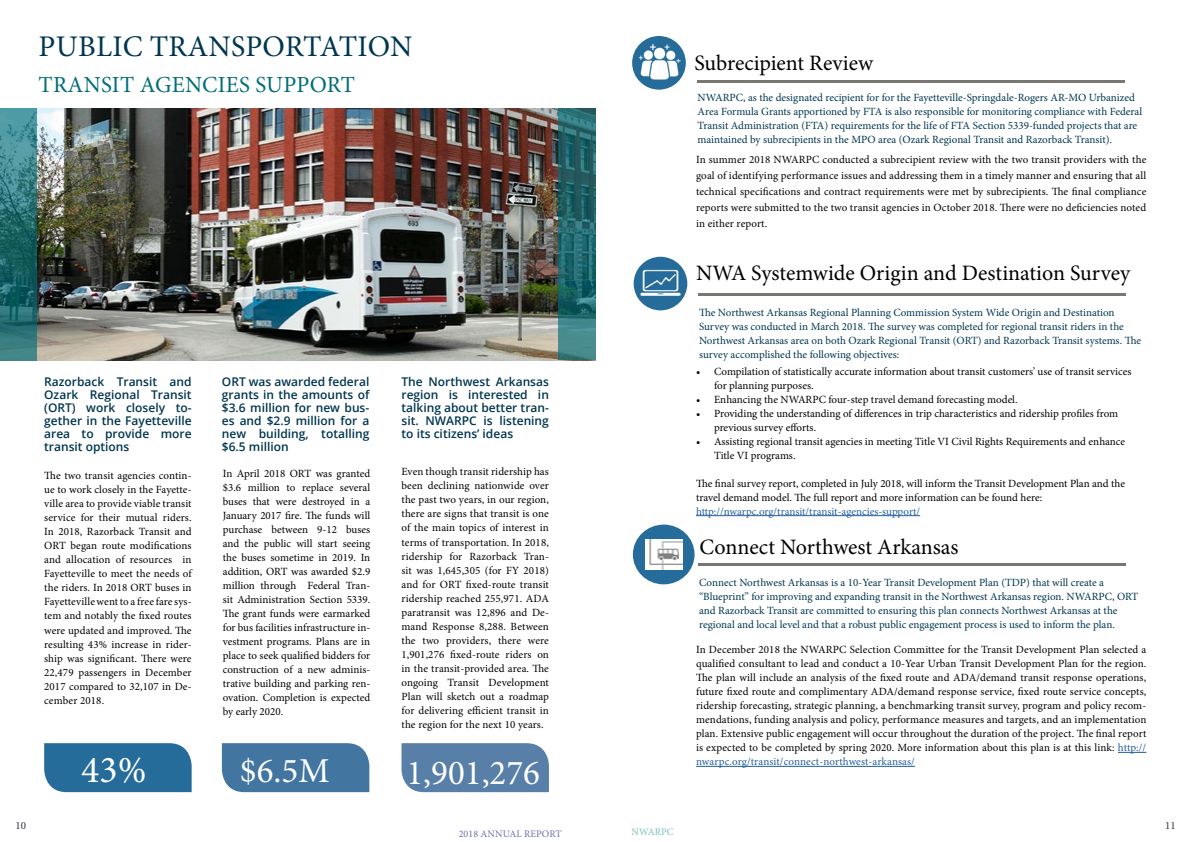
<style>
.page{position:relative;width:1191px;height:842px;background:#fff}
.page>*{position:absolute;margin:0;border:0;box-sizing:border-box;transform-origin:0 0}
.t1{font:38px "Minion Pro";color:#fff}
.t2{font:35px "Minion Pro";color:#fff}
.t3{font:30px "Minion Pro";letter-spacing:.01em;color:#003650}
.t4{font:23px "Minion Pro";letter-spacing:.01em;color:#006d79}
.t5{font:22px "Minion Pro";color:#000}
.t6{font:600 12px/13px "Open Sans";color:#003650;text-align:justify}
.t7{font:11px/14px "Minion Pro";color:#000;text-align:justify}
.t8{font:11px/14px "Minion Pro";color:#003650}
.t9{font:11px "Minion Pro";letter-spacing:-.005em;color:#215e9e}
.t10{font:11px "Minion Pro";color:#2e363f}
.t11{font:10px "Minion Pro";letter-spacing:.01em;color:#6c70ab}
.t12{font:10px "Minion Pro";letter-spacing:.01em;color:#7abfba}
.s1{color:#215e9e}
</style>
<div class="page">
<img style="left:36px;top:108px;width:522px;height:252px">
<svg style="left:558px;top:108px;width:37px;height:252px"></svg>
<svg style="left:0;top:108px;width:36px;height:252px"></svg>
<div style="left:44px;top:743px;width:148px;height:49px;background:#266c9a"></div>
<div style="left:222px;top:743px;width:147px;height:49px;background:#4275a0"></div>
<div style="left:401px;top:743px;width:148px;height:49px;background:#587fa8"></div>
<div style="left:632px;top:36px;width:54px;height:54px;background:#266c9a;border-radius:50%"></div>
<img style="left:638px;top:40px;width:42px;height:43px">
<hr style="left:697px;top:80px;width:427px;height:2px;background:#797772">
<div style="left:633px;top:257px;width:54px;height:53px;background:#266c9a;border-radius:50%"></div>
<img style="left:637px;top:262px;width:46px;height:46px">
<hr style="left:696px;top:515px;width:224px;height:1px;background:#215e9e">
<hr style="left:699px;top:293px;width:427px;height:2px;background:#797772">
<svg style="left:1118px;top:752px;width:28px;height:1px"></svg>
<hr style="left:696px;top:766px;width:219px;height:1px;background:#215e9e">
<hr style="left:699px;top:564px;width:427px;height:2px;background:#797772">
<div style="left:633px;top:525px;width:61px;height:59px;background:#266c9a;border-radius:50%"></div>
<img style="left:646px;top:539px;width:36px;height:30px">
<h3 class="t3" style="left:39px;top:27px;width:375px">PUBLIC TRANSPORTATION</h3>
<h3 class="t4" style="left:39px;top:70px;width:318px">TRANSIT AGENCIES SUPPORT</h3>
<p class="t6" style="left:44px;top:375px;width:149px">Razorback Transit and Ozark Regional Transit (ORT) work closely to&shy;gether in the Fayetteville area to provide more transit options</p>
<p class="t6" style="left:222px;top:375px;width:149px">ORT was awarded federal grants in the amounts of $3.6 million for new bus&shy;es and $2.9 million for a new building, totalling $6.5 million</p>
<p class="t6" style="left:401px;top:374px;width:149px">The Northwest Arkansas region is interested in talking about better tran&shy;sit. NWARPC is listening to its citizens’ ideas</p>
<p class="t7" style="left:223px;top:467px;width:149px">In April 2018 ORT was granted $3.6 million to replace several buses that were destroyed in a January 2017 fire. The funds will purchase between 9-12 buses and the public will start seeing the buses sometime in 2019. In addition, ORT was awarded $2.9 million through Federal Tran&shy;sit Administration Section 5339.<br>The grant funds were earmarked for bus facilities infrastructure in&shy;vestment programs. Plans are in place to seek qualified bidders for construction of a new adminis&shy;trative building and parking ren&shy;ovation. Completion is expected by early 2020.</p>
<p class="t7" style="left:401px;top:465px;width:149px">Even though transit ridership has been declining nationwide over the past two years, in our region, there are signs that transit is one of the main topics of interest in terms of transportation. In 2018, ridership for Razorback Tran&shy;sit was 1,645,305 (for FY 2018) and for ORT fixed-route transit ridership reached 255,971. ADA paratransit was 12,896 and De&shy;mand Response 8,288. Between the two providers, there were 1,901,276 fixed-route riders on in the transit-provided area. The ongoing Transit Development Plan will sketch out a roadmap for delivering efficient transit in the region for the next 10 years.</p>
<h1 class="t1" style="left:81px;top:744px;width:67px">43%</h1>
<h2 class="t2" style="left:240px;top:748px;width:91px">$6.5M</h2>
<h2 class="t2" style="left:406px;top:749px;width:135px">1,901,276</h2>
<p class="t7" style="left:44px;top:469px;width:149px">The two transit agencies contin&shy;ue to work closely in the Fayette&shy;ville area to provide viable transit service for their mutual riders.<br>In 2018, Razorback Transit and ORT began route modifications and allocation of resources in Fayetteville to meet the needs of the riders. In 2018 ORT buses in Fayetteville went to a free fare sys&shy;tem and notably the fixed routes were updated and improved. The resulting 43% increase in rider&shy;ship was significant. There were 22,479 passengers in December 2017 compared to 32,107 in De&shy;cember 2018.</p>
<h3 class="t5" style="left:694px;top:48px;width:180px">Subrecipient Review</h3>
<p class="t8" style="left:697px;top:90px;width:446px">NWARPC, as the designated recipient for for the Fayetteville-Springdale-Rogers AR-MO Urbanized Area Formula Grants apportioned by FTA is also responsible for monitoring compliance with Federal Transit Administration (FTA) requirements for the life of FTA Section 5339-funded projects that are maintained by subrecipients in the MPO area (Ozark Regional Transit and Razorback Transit).</p>
<p class="t7" style="left:696px;top:151px;width:452px;line-height:16px">In summer 2018 NWARPC conducted a subrecipient review with the two transit providers with the goal of identifying performance issues and addressing them in a timely manner and ensuring that all technical specifications and contract requirements were met by subrecipients. The final compliance reports were submitted to the two transit agencies in October 2018. There were no deficiencies noted in either report.</p>
<h3 class="t5" style="left:696px;top:258px;width:436px">NWA Systemwide Origin and Destination Survey</h3>
<p class="t8" style="left:699px;top:305px;width:443px">The Northwest Arkansas Regional Planning Commission System Wide Origin and Destination Survey was conducted in March 2018. The survey was completed for regional transit riders in the Northwest Arkansas area on both Ozark Regional Transit (ORT) and Razorback Transit systems. The survey accomplished the following objectives:</p>
<p class="t7" style="left:714px;top:364px;width:419px;text-indent:-18px">• Compilation of statistically accurate information about transit customers’ use of transit services for planning purposes.</p>
<p class="t7" style="left:696px;top:392px;width:323px">• Enhancing the NWARPC four-step travel demand forecasting model.</p>
<p class="t7" style="left:714px;top:406px;width:405px;text-indent:-18px">• Providing the understanding of differences in trip characteristics and ridership profiles from previous survey efforts.</p>
<p class="t7" style="left:714px;top:434px;width:413px;text-indent:-18px">• Assisting regional transit agencies in meeting Title VI Civil Rights Requirements and enhance<br>Title VI programs.</p>
<p class="t7" style="left:696px;top:476px;width:430px">The final survey report, completed in July 2018, will inform the Transit Development Plan and the travel demand model. The full report and more information can be found here:</p>
<p class="t9" style="left:696px;top:504px;width:226px">http://nwarpc.org/transit/transit-agencies-support/</p>
<h3 class="t5" style="left:699px;top:532px;width:260px">Connect Northwest Arkansas</h3>
<p class="t8" style="left:699px;top:575px;width:441px">Connect Northwest Arkansas is a 10-Year Transit Development Plan (TDP) that will create a “Blueprint” for improving and expanding transit in the Northwest Arkansas region. NWARPC, ORT and Razorback Transit are committed to ensuring this plan connects Northwest Arkansas at the regional and local level and that a robust public engagement process is used to inform the plan.</p>
<p class="t7" style="left:696px;top:643px;width:452px">In December 2018 the NWARPC Selection Committee for the Transit Development Plan selected a qualified consultant to lead and conduct a 10-Year Urban Transit Development Plan for the region.<br>The plan will include an analysis of the fixed route and ADA/demand transit response operations, future fixed route and complimentary ADA/demand response service, fixed route service concepts, ridership forecasting, strategic planning, a benchmarking transit survey, program and policy recom&shy;mendations, funding analysis and policy, performance measures and targets, and an implementation plan. Extensive public engagement will occur throughout the duration of the project. The final report is expected to be completed by spring 2020. More information about this plan is at this link: <span class="s1">http:// nwarpc.org/transit/connect-northwest-arkansas/</span></p>
<p class="t10" style="left:16px;top:818px;width:12px">10</p>
<p class="t10" style="left:1165px;top:818px;width:12px">11</p>
<p class="t11" style="left:459px;top:827px;width:104px">2018 ANNUAL REPORT</p>
<p class="t12" style="left:631px;top:825px;width:43px">NWARPC</p>
</div>
